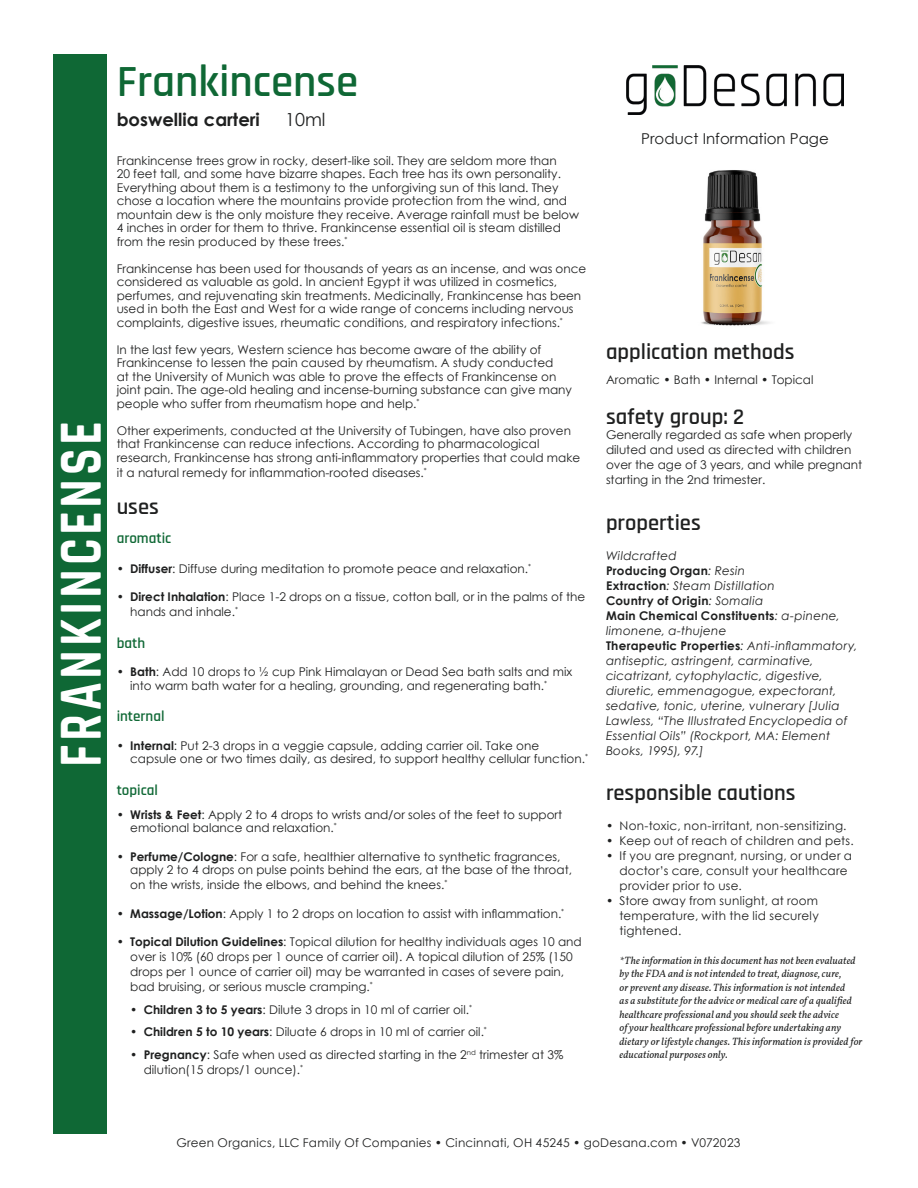
<style>
.page{position:relative;width:918px;height:1188px;background:#fff}
.page>*{position:absolute;margin:0;border:0;box-sizing:border-box;transform-origin:0 0}
.t1{font:700 61.8px "Rajdhani";letter-spacing:.075em;color:#fff;scale:.8 1}
.t2{font:600 45px "Rajdhani";color:#0f6835}
.t3{font:600 22.5px "Rajdhani";color:#1f2020}
.t4{font:700 18px "Century Gothic";color:#1f2020}
.t5{font:18px "Century Gothic";color:#1f2020}
.t6{font:600 15px "Rajdhani";color:#0f6835}
.t7{font:15px "Century Gothic";color:#1f2020}
.Paragraph_Style{font:12px/13.5px "Century Gothic";color:#1f2020}
.Paragraph_Style-2{font:italic 12px/15px "Century Gothic";letter-spacing:.02em;color:#1f2020}
.Paragraph_Style-3{font:12px/15px "Century Gothic";letter-spacing:.02em;color:#1f2020}
.Paragraph_Style-4{font:700 12px "Century Gothic";letter-spacing:.02em;color:#1f2020}
.t8{font:italic 10.5px/13.5px "Vollkorn";letter-spacing:.01em;color:#1f2020}
.s1{font-weight:700}
.s2{font-weight:400;font-style:italic}
.s3{font-weight:700;font-style:normal}
</style>
<div class="page">
<div style="left:53px;top:54px;width:54px;height:1080px;background:#0f6835"></div>
<img style="left:701px;top:170px;width:69px;height:156px">
<img style="left:627px;top:66px;width:216px;height:49px">
<p class="t1" style="left:43px;top:767px;width:434px;rotate:-90deg">FRANKINCENSE</p>
<p class="t2" style="left:117px;top:55px;width:243px">Frankincense</p>
<p class="t4" style="left:117px;top:106px;width:145px">boswellia carteri</p>
<p class="t5" style="left:285px;top:107px;width:42px">10ml</p>
<p class="Paragraph_Style" style="left:117px;top:154px;width:464px">Frankincense trees grow in rocky, desert-like soil. They are seldom more than<br>20 feet tall, and some have bizarre shapes. Each tree has its own personality.<br>Everything about them is a testimony to the unforgiving sun of this land. They chose a location where the mountains provide protection from the wind, and mountain dew is the only moisture they receive. Average rainfall must be below 4 inches in order for them to thrive. Frankincense essential oil is steam distilled from the resin produced by these trees.<sup>*</sup></p>
<p class="Paragraph_Style" style="left:117px;top:262px;width:471px">Frankincense has been used for thousands of years as an incense, and was once considered as valuable as gold. In ancient Egypt it was utilized in cosmetics, perfumes, and rejuvenating skin treatments. Medicinally, Frankincense has been used in both the East and West for a wide range of concerns including nervous complaints, digestive issues, rheumatic conditions, and respiratory infections.<sup>*</sup></p>
<p class="Paragraph_Style" style="left:117px;top:343px;width:457px">In the last few years, Western science has become aware of the ability of Frankincense to lessen the pain caused by rheumatism. A study conducted<br>at the University of Munich was able to prove the effects of Frankincense on joint pain. The age-old healing and incense-burning substance can give many people who suffer from rheumatism hope and help.<sup>*</sup></p>
<p class="Paragraph_Style" style="left:117px;top:424px;width:465px">Other experiments, conducted at the University of Tubingen, have also proven that Frankincense can reduce infections. According to pharmacological research, Frankincense has strong anti-inflammatory properties that could make</p>
<p class="Paragraph_Style" style="left:117px;top:466px;width:312px">it a natural remedy for inflammation-rooted diseases.<sup>*</sup></p>
<p class="t3" style="left:117px;top:494px;width:44px">uses</p>
<p class="t6" style="left:117px;top:529px;width:56px">aromatic</p>
<p class="Paragraph_Style" style="left:117px;top:562px;width:416px"><span class="s1">• Diffuser</span>: Diffuse during meditation to promote peace and relaxation.<sup>*</sup></p>
<p class="Paragraph_Style" style="left:130px;top:589px;width:457px;line-height:15px;text-indent:-14px"><span class="s1">• Direct Inhalation</span>: Place 1-2 drops on a tissue, cotton ball, or in the palms of the hands and inhale.<sup>*</sup></p>
<p class="t6" style="left:117px;top:634px;width:30px">bath</p>
<p class="Paragraph_Style" style="left:130px;top:665px;width:444px;text-indent:-14px"><span class="s1">• Bath</span>: Add 10 drops to ½ cup Pink Himalayan or Dead Sea bath salts and mix into warm bath water for a healing, grounding, and regenerating bath.<sup>*</sup></p>
<p class="t6" style="left:117px;top:708px;width:49px">internal</p>
<p class="Paragraph_Style" style="left:130px;top:739px;width:459px;text-indent:-14px"><span class="s1">• Internal</span>: Put 2-3 drops in a veggie capsule, adding carrier oil. Take one capsule one or two times daily, as desired, to support healthy cellular function.<sup>*</sup></p>
<p class="t6" style="left:117px;top:781px;width:43px">topical</p>
<p class="Paragraph_Style" style="left:130px;top:808px;width:434px;text-indent:-14px"><span class="s1">• Wrists &amp; Feet</span>: Apply 2 to 4 drops to wrists and/or soles of the feet to support emotional balance and relaxation.<sup>*</sup></p>
<p class="Paragraph_Style" style="left:130px;top:850px;width:443px;text-indent:-14px"><span class="s1">• Perfume/Cologne</span>: For a safe, healthier alternative to synthetic fragrances, apply 2 to 4 drops on pulse points behind the ears, at the base of the throat,</p>
<p class="Paragraph_Style" style="left:130px;top:878px;width:319px">on the wrists, inside the elbows, and behind the knees.<sup>*</sup></p>
<p class="Paragraph_Style" style="left:117px;top:907px;width:449px"><span class="s1">• Massage/Lotion</span>: Apply 1 to 2 drops on location to assist with inflammation.<sup>*</sup></p>
<p class="Paragraph_Style" style="left:130px;top:934px;width:453px;line-height:15px;text-indent:-14px"><span class="s1">• Topical Dilution Guidelines</span>: Topical dilution for healthy individuals ages 10 and over is 10% (60 drops per 1 ounce of carrier oil). A topical dilution of 25% (150 drops per 1 ounce of carrier oil) may be warranted in cases of severe pain, bad bruising, or serious muscle cramping.<sup>*</sup></p>
<p class="Paragraph_Style" style="left:130px;top:1003px;width:343px"><span class="s1">• Children 3 to 5 years</span>: Dilute 3 drops in 10 ml of carrier oil.<sup>*</sup></p>
<p class="Paragraph_Style" style="left:130px;top:1025px;width:358px"><span class="s1">• Children 5 to 10 years</span>: Diluate 6 drops in 10 ml of carrier oil.<sup>*</sup></p>
<p class="Paragraph_Style" style="left:144px;top:1047px;width:421px;line-height:15px;text-indent:-14px"><span class="s1">• Pregnancy</span>: Safe when used as directed starting in the 2<sup>nd</sup> trimester at 3% dilution(15 drops/1 ounce).<sup>*</sup></p>
<p class="t7" style="left:641px;top:128px;width:189px">Product Information Page</p>
<p class="t3" style="left:606px;top:339px;width:190px">application methods</p>
<p class="Paragraph_Style" style="left:606px;top:373px;width:209px">Aromatic • Bath • Internal • Topical</p>
<p class="t3" style="left:606px;top:403px;width:140px">safety group: 2</p>
<p class="Paragraph_Style" style="left:606px;top:427px;width:258px;line-height:15px">Generally regarded as safe when properly diluted and used as directed with children over the age of 3 years, and while pregnant starting in the 2nd trimester.</p>
<p class="t3" style="left:606px;top:510px;width:96px">properties</p>
<p class="Paragraph_Style-2" style="left:606px;top:548px;width:72px">Wildcrafted</p>
<p class="Paragraph_Style-4" style="left:606px;top:562px;width:141px">Producing Organ<span class="s2">: Resin</span></p>
<p class="Paragraph_Style-2" style="left:606px;top:578px;width:170px"><span class="s3">Extraction</span>: Steam Distillation</p>
<p class="Paragraph_Style-4" style="left:606px;top:592px;width:159px">Country of Origin<span class="s2">: Somalia</span></p>
<p class="Paragraph_Style-2" style="left:606px;top:608px;width:235px"><span class="s3">Main Chemical Constituents</span>: α-pinene, limonene, α-thujene</p>
<p class="Paragraph_Style-2" style="left:606px;top:638px;width:253px"><span class="s3">Therapeutic Properties</span>: Anti-inflammatory, antiseptic, astringent, carminative, cicatrizant, cytophylactic, digestive,</p>
<p class="Paragraph_Style-2" style="left:606px;top:683px;width:243px">diuretic, emmenagogue, expectorant, sedative, tonic, uterine, vulnerary [Julia<br>Lawless, “The Illustrated Encyclopedia of</p>
<p class="Paragraph_Style-2" style="left:606px;top:728px;width:226px">Essential Oils” (Rockport, MA: Element<br>Books, 1995), 97.]</p>
<p class="t3" style="left:606px;top:780px;width:191px">responsible cautions</p>
<p class="Paragraph_Style-3" style="left:606px;top:818px;width:242px">• Non-toxic, non-irritant, non-sensitizing.</p>
<p class="Paragraph_Style-3" style="left:606px;top:833px;width:249px">• Keep out of reach of children and pets.</p>
<p class="Paragraph_Style-3" style="left:620px;top:848px;width:234px;text-indent:-14px">• If you are pregnant, nursing, or under a doctor’s care, consult your healthcare provider prior to use.</p>
<p class="Paragraph_Style" style="left:620px;top:893px;width:201px;line-height:15px;text-align:justify;text-indent:-14px">• Store away from sunlight, at room temperature, with the lid securely tightened.</p>
<p class="t8" style="left:620px;top:953px;width:245px">*The information in this document has not been evaluated by the FDA and is not intended to treat, diagnose, cure,<br>or prevent any disease. This information is not intended<br>as a substitute for the advice or medical care of a qualified healthcare professional and you should seek the advice<br>of your healthcare professional before undertaking any dietary or lifestyle changes. This information is provided for educational purposes only.</p>
<p class="Paragraph_Style-3" style="left:176px;top:1135px;width:566px">Green Organics, LLC Family Of Companies • Cincinnati, OH 45245 • goDesana.com • V072023</p>
</div>
